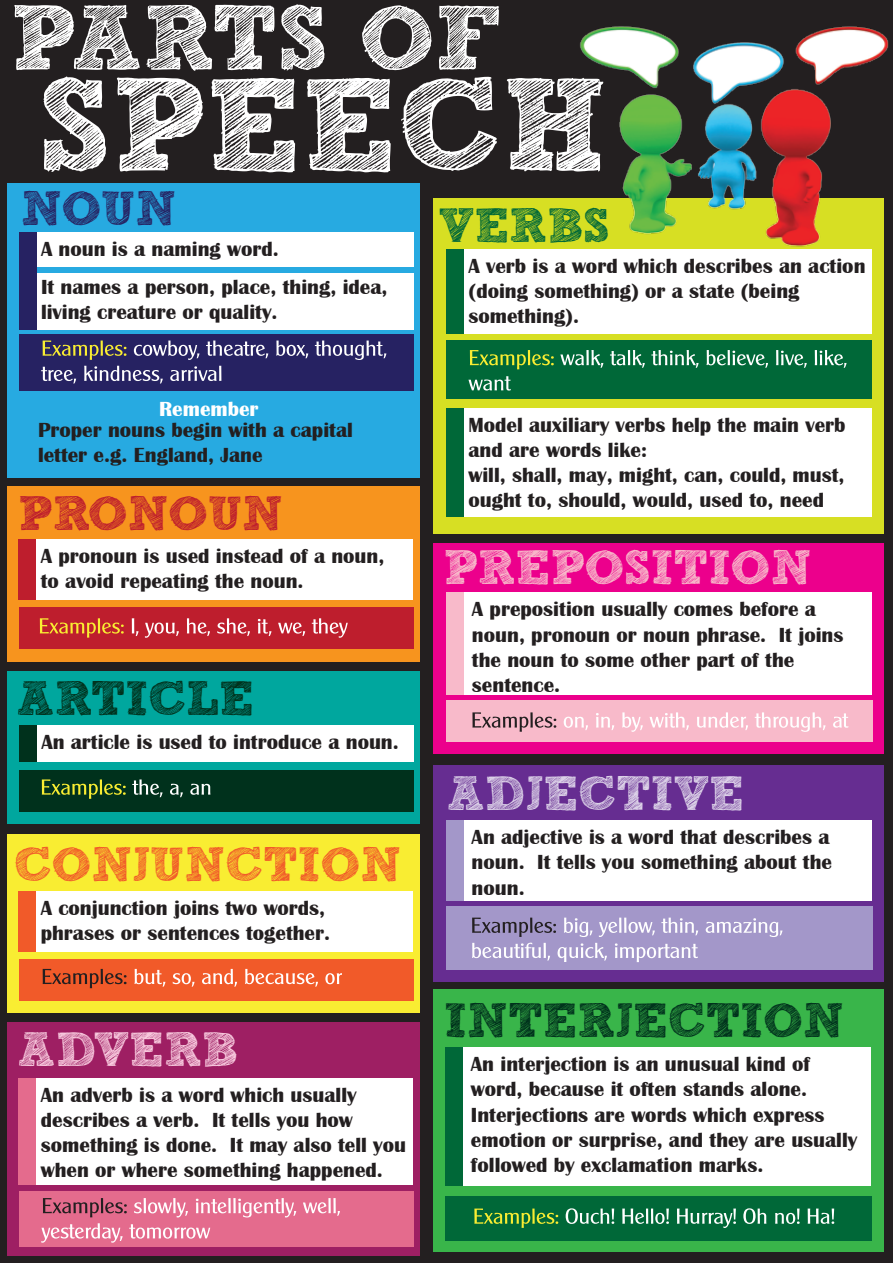
<style>
.page{position:relative;width:893px;height:1263px;background:#231f20}
.page>*{position:absolute;margin:0;border:0;box-sizing:border-box;transform-origin:0 0}
.t1{font:132px "Sketch Rockwell";color:#fff}
.t2{font:91.5px "Sketch Rockwell";color:#fff}
.t3{font:48px "Sketch Rockwell";color:#00311c}
.t4{font:48px "Sketch Rockwell";color:#f15a29}
.t5{font:48px "Sketch Rockwell";color:#f8baca}
.t6{font:48px "Sketch Rockwell";color:#ddd3e9}
.t7{font:48px "Sketch Rockwell";color:#be1e2d}
.t8{font:48px "Sketch Rockwell";color:#f9cbdf}
.t9{font:48px "Sketch Rockwell";color:#006838}
.t10{font:48px "Sketch Rockwell";color:#262262}
.t11{font:700 21px/25.2px "Britannic";color:#231f20}
.t12{font:700 21px "Britannic";color:#fff}
</style>
<div class="page">
<div style="left:8px;top:183px;width:412px;height:294px;background:#27aae1"></div>
<div style="left:8px;top:486px;width:412px;height:175px;background:#f7941e"></div>
<div style="left:8px;top:834px;width:412px;height:178px;background:#f9ed32"></div>
<div style="left:8px;top:1022px;width:412px;height:234px;background:#9e1f63"></div>
<div style="left:8px;top:671px;width:412px;height:152px;background:#00a79e"></div>
<div style="left:433px;top:989px;width:451px;height:263px;background:#39b54a"></div>
<div style="left:433px;top:765px;width:451px;height:216px;background:#662d91"></div>
<div style="left:433px;top:543px;width:451px;height:211px;background:#ec008c"></div>
<div style="left:433px;top:198px;width:451px;height:335px;background:#d7df23"></div>
<img style="left:580px;top:26px;width:309px;height:221px">
<div style="left:19px;top:232px;width:394px;height:35px;background:#fff"></div>
<div style="left:19px;top:273px;width:394px;height:56px;background:#fff"></div>
<div style="left:19px;top:334px;width:394px;height:56px;background:#262262"></div>
<svg style="left:43px;top:340px;width:83px;height:20px"></svg>
<svg style="left:134px;top:341px;width:65px;height:19px"></svg>
<svg style="left:206px;top:340px;width:62px;height:18px"></svg>
<svg style="left:276px;top:341px;width:32px;height:17px"></svg>
<svg style="left:315px;top:340px;width:71px;height:20px"></svg>
<svg style="left:41px;top:367px;width:35px;height:16px"></svg>
<svg style="left:84px;top:366px;width:79px;height:17px"></svg>
<svg style="left:170px;top:366px;width:51px;height:15px"></svg>
<div style="left:19px;top:232px;width:17px;height:97px;background:#262262"></div>
<div style="left:19px;top:539px;width:394px;height:60px;background:#fff"></div>
<div style="left:20px;top:607px;width:394px;height:42px;background:#be1e2d"></div>
<svg style="left:40px;top:618px;width:84px;height:20px"></svg>
<svg style="left:132px;top:618px;width:7px;height:18px"></svg>
<svg style="left:145px;top:623px;width:34px;height:15px"></svg>
<svg style="left:187px;top:618px;width:23px;height:18px"></svg>
<svg style="left:217px;top:618px;width:33px;height:18px"></svg>
<svg style="left:258px;top:619px;width:13px;height:17px"></svg>
<svg style="left:278px;top:622px;width:27px;height:14px"></svg>
<svg style="left:312px;top:618px;width:36px;height:20px"></svg>
<div style="left:19px;top:539px;width:17px;height:60px;background:#be1e2d"></div>
<div style="left:19px;top:891px;width:394px;height:60px;background:#fff"></div>
<div style="left:19px;top:959px;width:394px;height:42px;background:#f15a29"></div>
<svg style="left:43px;top:969px;width:84px;height:19px"></svg>
<svg style="left:134px;top:969px;width:31px;height:18px"></svg>
<svg style="left:173px;top:973px;width:22px;height:14px"></svg>
<svg style="left:202px;top:969px;width:35px;height:18px"></svg>
<svg style="left:245px;top:969px;width:73px;height:18px"></svg>
<svg style="left:325px;top:973px;width:17px;height:11px"></svg>
<div style="left:19px;top:891px;width:17px;height:60px;background:#f15a29"></div>
<div style="left:19px;top:1078px;width:394px;height:106px;background:#fff"></div>
<div style="left:20px;top:1191px;width:394px;height:56px;background:#e46b8d"></div>
<svg style="left:43px;top:1198px;width:84px;height:19px"></svg>
<svg style="left:134px;top:1198px;width:54px;height:19px"></svg>
<svg style="left:196px;top:1198px;width:100px;height:19px"></svg>
<svg style="left:303px;top:1198px;width:37px;height:18px"></svg>
<svg style="left:41px;top:1223px;width:82px;height:20px"></svg>
<svg style="left:129px;top:1224px;width:81px;height:14px"></svg>
<div style="left:19px;top:1078px;width:17px;height:106px;background:#e46b8d"></div>
<div style="left:19px;top:726px;width:394px;height:36px;background:#fff"></div>
<div style="left:20px;top:770px;width:394px;height:42px;background:#00311c"></div>
<svg style="left:42px;top:779px;width:84px;height:20px"></svg>
<svg style="left:132px;top:779px;width:31px;height:18px"></svg>
<svg style="left:170px;top:784px;width:13px;height:13px"></svg>
<svg style="left:190px;top:784px;width:20px;height:11px"></svg>
<div style="left:19px;top:726px;width:17px;height:36px;background:#00311c"></div>
<div style="left:455px;top:593px;width:417px;height:102px;background:#fff"></div>
<div style="left:446px;top:700px;width:427px;height:42px;background:#f8baca"></div>
<svg style="left:472px;top:712px;width:84px;height:20px"></svg>
<svg style="left:564px;top:717px;width:24px;height:13px"></svg>
<svg style="left:596px;top:713px;width:18px;height:17px"></svg>
<svg style="left:622px;top:712px;width:21px;height:20px"></svg>
<svg style="left:649px;top:712px;width:40px;height:18px"></svg>
<svg style="left:697px;top:712px;width:51px;height:18px"></svg>
<svg style="left:755px;top:712px;width:71px;height:20px"></svg>
<svg style="left:833px;top:713px;width:15px;height:15px"></svg>
<div style="left:447px;top:593px;width:17px;height:102px;background:#f8baca"></div>
<div style="left:455px;top:820px;width:417px;height:81px;background:#fff"></div>
<div style="left:446px;top:907px;width:426px;height:63px;background:#a397c9"></div>
<svg style="left:472px;top:918px;width:84px;height:19px"></svg>
<svg style="left:564px;top:918px;width:28px;height:19px"></svg>
<svg style="left:599px;top:918px;width:56px;height:19px"></svg>
<svg style="left:661px;top:918px;width:37px;height:17px"></svg>
<svg style="left:706px;top:918px;width:76px;height:19px"></svg>
<svg style="left:472px;top:943px;width:78px;height:17px"></svg>
<svg style="left:558px;top:943px;width:49px;height:19px"></svg>
<svg style="left:615px;top:943px;width:83px;height:19px"></svg>
<div style="left:447px;top:820px;width:17px;height:81px;background:#a397c9"></div>
<div style="left:454px;top:1047px;width:417px;height:139px;background:#fff"></div>
<div style="left:445px;top:1196px;width:427px;height:45px;background:#006838"></div>
<div style="left:446px;top:1047px;width:17px;height:139px;background:#006838"></div>
<div style="left:446px;top:249px;width:426px;height:84px;background:#fff"></div>
<div style="left:446px;top:340px;width:426px;height:59px;background:#006838"></div>
<svg style="left:470px;top:350px;width:84px;height:19px"></svg>
<svg style="left:560px;top:350px;width:43px;height:18px"></svg>
<svg style="left:610px;top:350px;width:35px;height:18px"></svg>
<svg style="left:651px;top:350px;width:48px;height:18px"></svg>
<svg style="left:706px;top:350px;width:62px;height:18px"></svg>
<svg style="left:776px;top:350px;width:31px;height:18px"></svg>
<svg style="left:815px;top:350px;width:31px;height:18px"></svg>
<svg style="left:468px;top:376px;width:43px;height:14px"></svg>
<svg style="left:474px;top:1208px;width:84px;height:20px"></svg>
<svg style="left:566px;top:1208px;width:48px;height:16px"></svg>
<svg style="left:622px;top:1208px;width:47px;height:16px"></svg>
<svg style="left:677px;top:1208px;width:59px;height:20px"></svg>
<svg style="left:743px;top:1208px;width:23px;height:16px"></svg>
<svg style="left:775px;top:1208px;width:25px;height:16px"></svg>
<svg style="left:808px;top:1208px;width:26px;height:16px"></svg>
<div style="left:446px;top:408px;width:426px;height:108px;background:#fff"></div>
<div style="left:446px;top:249px;width:18px;height:84px;background:#006838"></div>
<div style="left:446px;top:408px;width:18px;height:108px;background:#006838"></div>
<h2 class="t2" style="left:10px;top:-12px;width:492px">PARTS OF</h2>
<h1 class="t1" style="left:38px;top:53px;width:573px">SPEECH</h1>
<h3 class="t10" style="left:21px;top:182px;width:157px">NOUN</h3>
<p class="t11" style="left:41px;top:230px;width:348px;line-height:38px">A noun is a naming word.<br>It names a person, place, thing, idea,</p>
<p class="t11" style="left:41px;top:300px;width:238px">living creature or quality.</p>
<p class="t12" style="left:159px;top:397px;width:101px">Remember</p>
<p class="t11" style="left:38px;top:418px;width:316px">Proper nouns begin with a capital letter e.g. England, Jane</p>
<h3 class="t7" style="left:18px;top:487px;width:266px">PRONOUN</h3>
<p class="t11" style="left:41px;top:543px;width:345px">A pronoun is used instead of a noun, to avoid repeating the noun.</p>
<h3 class="t3" style="left:17px;top:673px;width:239px">ARTICLE</h3>
<p class="t11" style="left:41px;top:730px;width:359px">An article is used to introduce a noun.</p>
<h3 class="t4" style="left:14px;top:838px;width:389px">CONJUNCTION</h3>
<p class="t11" style="left:41px;top:895px;width:291px">A conjunction joins two words, phrases or sentences together.</p>
<h3 class="t8" style="left:18px;top:1023px;width:222px">ADVERB</h3>
<p class="t11" style="left:41px;top:1082px;width:367px">An adverb is a word which usually describes a verb. It tells you how something is done. It may also tell you when or where something happened.</p>
<h3 class="t9" style="left:439px;top:199px;width:172px">VERBS</h3>
<p class="t11" style="left:468px;top:253px;width:398px">A verb is a word which describes an action (doing something) or a state (being something).</p>
<p class="t11" style="left:468px;top:412px;width:378px">Model auxiliary verbs help the main verb and are words like:<br>will, shall, may, might, can, could, must, ought to, should, would, used to, need</p>
<h3 class="t5" style="left:443px;top:541px;width:370px">PREPOSITION</h3>
<p class="t11" style="left:472px;top:597px;width:373px">A preposition usually comes before a noun, pronoun or noun phrase. It joins the noun to some other part of the sentence.</p>
<h3 class="t6" style="left:447px;top:767px;width:298px">ADJECTIVE</h3>
<p class="t11" style="left:472px;top:825px;width:362px">An adjective is a word that describes a noun. It tells you something about the noun.</p>
<h3 class="t3" style="left:444px;top:994px;width:401px">INTERJECTION</h3>
<p class="t11" style="left:471px;top:1052px;width:388px">An interjection is an unusual kind of word, because it often stands alone.<br>Interjections are words which express emotion or surprise, and they are usually followed by exclamation marks.</p>
</div>
